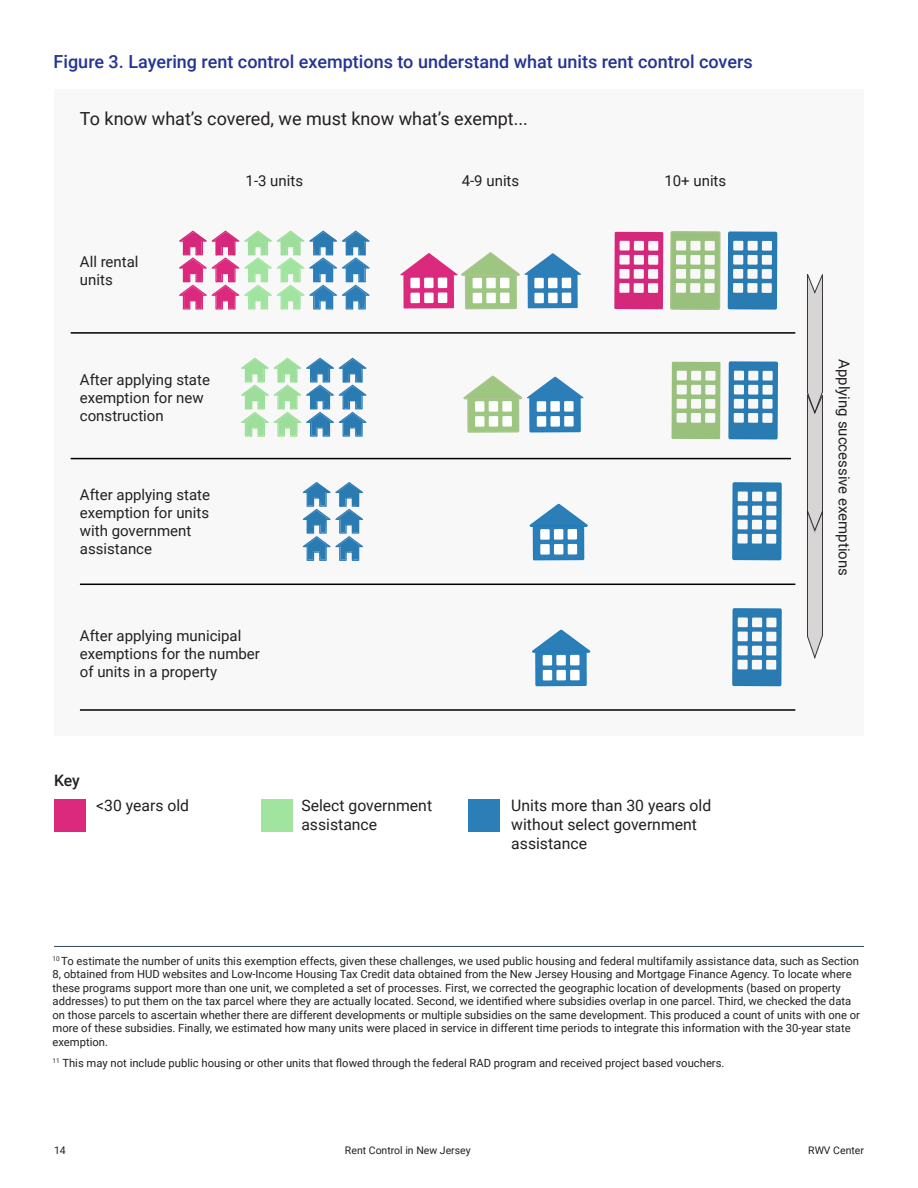
<style>
.page{position:relative;width:918px;height:1188px;background:#fff}
.page>*{position:absolute;margin:0;border:0;box-sizing:border-box;transform-origin:0 0}
.t1{font:500 18px "Roboto";color:#243494}
.t2{font:18px "Roboto";color:#231f20}
.t3{font:15.75px/18.9px "Roboto";color:#231f20}
.t4{font:500 15.75px "Roboto";color:#231f20}
.t5{font:15px/18px "Roboto";color:#231f20}
.t6{font:11.25px/13.5px "Roboto";color:#231f20}
.t7{font:10.5px "Roboto";color:#231f20}
</style>
<div class="page">
<svg style="left:70px;top:230px;width:737px;height:481px"></svg>
<svg style="left:179px;top:231px;width:191px;height:79px"></svg>
<div style="left:54px;top:799px;width:32px;height:33px;background:#db297d"></div>
<div style="left:261px;top:799px;width:32px;height:33px;background:#a1e49f"></div>
<div style="left:468px;top:799px;width:32px;height:33px;background:#2c7eb8"></div>
<hr style="left:71px;top:332px;width:724px;height:2px;background:#000">
<hr style="left:71px;top:458px;width:720px;height:1px;background:#000">
<hr style="left:80px;top:584px;width:715px;height:1px;background:#000">
<hr style="left:80px;top:709px;width:715px;height:2px;background:#000">
<div style="left:403px;top:273px;width:51px;height:35px;background:#db297d"></div>
<div style="left:438px;top:278px;width:9px;height:10px;background:#fff"></div>
<div style="left:438px;top:293px;width:9px;height:10px;background:#fff"></div>
<div style="left:424px;top:278px;width:10px;height:10px;background:#fff"></div>
<div style="left:424px;top:293px;width:10px;height:10px;background:#fff"></div>
<div style="left:410px;top:278px;width:10px;height:10px;background:#fff"></div>
<div style="left:410px;top:293px;width:10px;height:10px;background:#fff"></div>
<svg style="left:466px;top:273px;width:50px;height:36px"></svg>
<div style="left:465px;top:272px;width:52px;height:37px;border:2px solid #acc58e"></div>
<div style="left:500px;top:278px;width:9px;height:10px;background:#fff"></div>
<div style="left:500px;top:293px;width:10px;height:10px;background:#fff"></div>
<div style="left:486px;top:278px;width:10px;height:10px;background:#fff"></div>
<div style="left:486px;top:293px;width:10px;height:10px;background:#fff"></div>
<div style="left:473px;top:278px;width:9px;height:10px;background:#fff"></div>
<div style="left:473px;top:293px;width:9px;height:10px;background:#fff"></div>
<div style="left:468px;top:396px;width:51px;height:36px;background:#9dc680"></div>
<div style="left:467px;top:396px;width:52px;height:37px;border:2px solid #acc58e"></div>
<div style="left:502px;top:401px;width:10px;height:11px;background:#fff"></div>
<div style="left:502px;top:416px;width:10px;height:11px;background:#fff"></div>
<div style="left:489px;top:401px;width:9px;height:11px;background:#fff"></div>
<div style="left:489px;top:416px;width:9px;height:11px;background:#fff"></div>
<div style="left:475px;top:401px;width:9px;height:11px;background:#fff"></div>
<div style="left:475px;top:416px;width:10px;height:11px;background:#fff"></div>
<svg style="left:528px;top:273px;width:50px;height:35px"></svg>
<div style="left:562px;top:278px;width:9px;height:10px;background:#fff"></div>
<div style="left:562px;top:293px;width:9px;height:10px;background:#fff"></div>
<div style="left:548px;top:278px;width:10px;height:10px;background:#fff"></div>
<div style="left:548px;top:293px;width:10px;height:10px;background:#fff"></div>
<div style="left:534px;top:278px;width:10px;height:10px;background:#fff"></div>
<div style="left:534px;top:293px;width:10px;height:10px;background:#fff"></div>
<svg style="left:400px;top:251px;width:181px;height:26px"></svg>
<div style="left:530px;top:397px;width:50px;height:35px;background:#2c7eb8"></div>
<div style="left:529px;top:396px;width:52px;height:36px;border:2px solid #227eb9"></div>
<div style="left:564px;top:401px;width:10px;height:11px;background:#fff"></div>
<div style="left:564px;top:416px;width:10px;height:11px;background:#fff"></div>
<div style="left:550px;top:401px;width:10px;height:11px;background:#fff"></div>
<div style="left:550px;top:416px;width:10px;height:11px;background:#fff"></div>
<div style="left:537px;top:401px;width:9px;height:11px;background:#fff"></div>
<div style="left:537px;top:416px;width:9px;height:11px;background:#fff"></div>
<svg style="left:463px;top:374px;width:121px;height:26px"></svg>
<div style="left:534px;top:524px;width:50px;height:36px;background:#2c7eb8"></div>
<div style="left:533px;top:524px;width:51px;height:36px;border:2px solid #227eb9"></div>
<div style="left:568px;top:529px;width:9px;height:11px;background:#fff"></div>
<div style="left:568px;top:544px;width:9px;height:10px;background:#fff"></div>
<div style="left:554px;top:529px;width:9px;height:11px;background:#fff"></div>
<div style="left:554px;top:544px;width:9px;height:11px;background:#fff"></div>
<div style="left:540px;top:529px;width:10px;height:11px;background:#fff"></div>
<div style="left:540px;top:544px;width:10px;height:11px;background:#fff"></div>
<svg style="left:529px;top:502px;width:60px;height:26px"></svg>
<div style="left:536px;top:650px;width:50px;height:36px;background:#2c7eb8"></div>
<div style="left:535px;top:650px;width:52px;height:36px;border:2px solid #227eb9"></div>
<div style="left:570px;top:655px;width:10px;height:10px;background:#fff"></div>
<div style="left:570px;top:670px;width:10px;height:10px;background:#fff"></div>
<div style="left:556px;top:655px;width:10px;height:10px;background:#fff"></div>
<div style="left:556px;top:670px;width:10px;height:10px;background:#fff"></div>
<div style="left:543px;top:655px;width:9px;height:11px;background:#fff"></div>
<div style="left:543px;top:670px;width:9px;height:10px;background:#fff"></div>
<svg style="left:531px;top:628px;width:61px;height:26px"></svg>
<svg style="left:807px;top:274px;width:16px;height:385px;background:#c1c0bf"></svg>
<hr style="left:54px;top:946px;width:810px;height:1px;background:#324861">
<p class="t1" style="left:54px;top:48px;width:701px">Figure 3. Layering rent control exemptions to understand what units rent control covers</p>
<p class="t2" style="left:80px;top:106px;width:450px">To know what’s covered, we must know what’s exempt...</p>
<p class="t5" style="left:80px;top:252px;width:60px">All rental units</p>
<p class="t5" style="left:80px;top:370px;width:132px">After applying state exemption for new construction</p>
<p class="t5" style="left:80px;top:485px;width:132px">After applying state exemption for units with government assistance</p>
<p class="t5" style="left:246px;top:171px;width:59px">1-3 units</p>
<p class="t5" style="left:80px;top:626px;width:182px">After applying municipal exemptions for the number of units in a property</p>
<p class="t4" style="left:54px;top:769px;width:27px">Key</p>
<p class="t5" style="left:462px;top:171px;width:59px">4-9 units</p>
<p class="t5" style="left:664px;top:171px;width:63px">10+ units</p>
<p class="t3" style="left:96px;top:796px;width:94px">&lt;30 years old</p>
<p class="t3" style="left:301px;top:796px;width:132px">Select government assistance</p>
<p class="t3" style="left:511px;top:796px;width:201px">Units more than 30 years old without select government assistance</p>
<p class="t5" style="left:854px;top:359px;width:218px;rotate:90deg">Applying successive exemptions</p>
<p class="t6" style="left:53px;top:953px;width:809px"><sup>10</sup> To estimate the number of units this exemption effects, given these challenges, we used public housing and federal multifamily assistance data, such as Section 8, obtained from HUD websites and Low-Income Housing Tax Credit data obtained from the New Jersey Housing and Mortgage Finance Agency. To locate where these programs support more than one unit, we completed a set of processes. First, we corrected the geographic location of developments (based on property addresses) to put them on the tax parcel where they are actually located. Second, we identified where subsidies overlap in one parcel. Third, we checked the data on those parcels to ascertain whether there are different developments or multiple subsidies on the same development. This produced a count of units with one or more of these subsidies. Finally, we estimated how many units were placed in service in different time periods to integrate this information with the 30-year state exemption.</p>
<p class="t6" style="left:53px;top:1055px;width:673px"><sup>11</sup> This may not include public housing or other units that flowed through the federal RAD program and received project based vouchers.</p>
<p class="t7" style="left:54px;top:1143px;width:13px">14</p>
<p class="t7" style="left:345px;top:1143px;width:127px">Rent Control in New Jersey</p>
<p class="t7" style="left:808px;top:1143px;width:57px">RWV Center</p>
</div>
